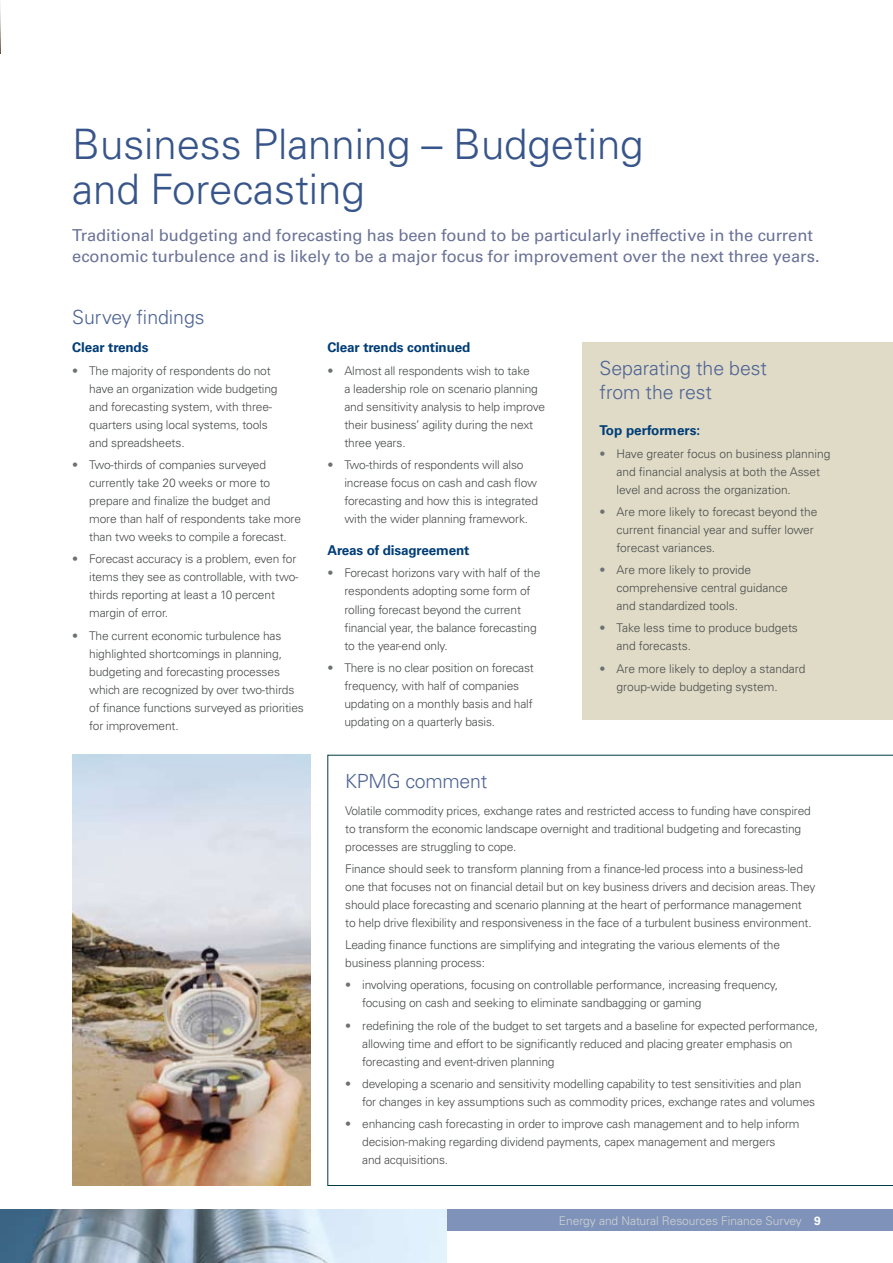
<style>
.page{position:relative;width:893px;height:1263px;background:#fff}
.page>*{position:absolute;margin:0;border:0;box-sizing:border-box;transform-origin:0 0}
.t1{font:300 42px/45px "Univers";letter-spacing:-.005em;color:#37558a}
.t2{font:300 19.5px/24px "Univers";letter-spacing:-.005em;color:#4d6394}
.t3{font:16.5px/21px "Univers";letter-spacing:-.005em;color:#6a7297}
.t4{font:700 13.5px "Univers";letter-spacing:-.01em;color:#003d77}
.t5{font:300 12px/18px "Univers";letter-spacing:-.015em;color:#494c4b}
.t6{font:300 12px "Univers";letter-spacing:-.005em;color:#d0d2d0}
.t7{font:300 12px "Univers";color:#6d7173}
</style>
<div class="page">
<div style="left:446px;top:1210px;width:447px;height:21px;background:#7f93ba"></div>
<div style="left:583px;top:342px;width:310px;height:377px;background:#e0dbc7"></div>
<svg style="left:327px;top:755px;width:566px;height:431px"></svg>
<img style="left:0;top:1210px;width:447px;height:53px">
<img style="left:0;top:0;width:1px;height:53px">
<img style="left:72px;top:755px;width:238px;height:430px">
<h1 class="t1" style="left:72px;top:121px;width:573px">Business Planning – Budgeting and Forecasting</h1>
<h3 class="t3" style="left:72px;top:225px;width:749px">Traditional budgeting and forecasting has been found to be particularly ineffective in the current economic turbulence and is likely to be a major focus for improvement over the next three years.</h3>
<h2 class="t2" style="left:72px;top:305px;width:134px">Survey findings</h2>
<p class="t4" style="left:72px;top:340px;width:78px">Clear trends</p>
<p class="t5" style="left:89px;top:361px;width:190px">The majority of respondents do not have an organization wide budgeting and forecasting system, with three&shy;quarters using local systems, tools and spreadsheets.</p>
<p class="t5" style="left:89px;top:456px;width:213px">Two-thirds of companies surveyed currently take 20 weeks or more to prepare and finalize the budget and<br>more than half of respondents take more than two weeks to compile a forecast.</p>
<p class="t5" style="left:89px;top:550px;width:211px">Forecast accuracy is a problem, even for items they see as controllable, with two&shy;thirds reporting at least a 10 percent margin of error.</p>
<p class="t5" style="left:89px;top:626px;width:216px">The current economic turbulence has highlighted shortcomings in planning, budgeting and forecasting processes which are recognized by over two-thirds of finance functions surveyed as priorities for improvement.</p>
<p class="t7" style="left:72px;top:363px;width:7px">•</p>
<p class="t7" style="left:72px;top:457px;width:7px">•</p>
<p class="t7" style="left:72px;top:552px;width:7px">•</p>
<p class="t7" style="left:72px;top:628px;width:7px">•</p>
<p class="t4" style="left:327px;top:340px;width:145px">Clear trends continued</p>
<p class="t5" style="left:344px;top:361px;width:202px">Almost all respondents wish to take<br>a leadership role on scenario planning and sensitivity analysis to help improve their business’ agility during the next three years.</p>
<p class="t5" style="left:344px;top:456px;width:195px">Two-thirds of respondents will also increase focus on cash and cash flow forecasting and how this is integrated with the wider planning framework.</p>
<p class="t4" style="left:327px;top:543px;width:144px">Areas of disagreement</p>
<p class="t5" style="left:344px;top:564px;width:197px">Forecast horizons vary with half of the respondents adopting some form of rolling forecast beyond the current financial year, the balance forecasting to the year-end only.</p>
<p class="t5" style="left:344px;top:658px;width:191px">There is no clear position on forecast frequency, with half of companies updating on a monthly basis and half updating on a quarterly basis.</p>
<p class="t7" style="left:327px;top:363px;width:7px">•</p>
<p class="t7" style="left:327px;top:457px;width:7px">•</p>
<p class="t7" style="left:327px;top:566px;width:7px">•</p>
<p class="t7" style="left:327px;top:660px;width:7px">•</p>
<h2 class="t2" style="left:600px;top:356px;width:169px">Separating the best from the rest</h2>
<p class="t4" style="left:600px;top:423px;width:102px">Top performers:</p>
<p class="t5" style="left:617px;top:444px;width:215px">Have greater focus on business planning and financial analysis at both the Asset level and across the organization.</p>
<p class="t5" style="left:617px;top:503px;width:202px">Are more likely to forecast beyond the current financial year and suffer lower forecast variances.</p>
<p class="t5" style="left:617px;top:561px;width:173px">Are more likely to provide comprehensive central guidance and standardized tools.</p>
<p class="t5" style="left:617px;top:619px;width:183px">Take less time to produce budgets and forecasts.</p>
<p class="t5" style="left:617px;top:659px;width:190px">Are more likely to deploy a standard group-wide budgeting system.</p>
<p class="t7" style="left:600px;top:446px;width:7px">•</p>
<p class="t7" style="left:600px;top:504px;width:7px">•</p>
<p class="t7" style="left:600px;top:563px;width:7px">•</p>
<p class="t7" style="left:600px;top:621px;width:7px">•</p>
<p class="t7" style="left:600px;top:661px;width:7px">•</p>
<h2 class="t2" style="left:345px;top:769px;width:144px">KPMG comment</h2>
<p class="t5" style="left:345px;top:801px;width:467px">Volatile commodity prices, exchange rates and restricted access to funding have conspired to transform the economic landscape overnight and traditional budgeting and forecasting processes are struggling to cope.</p>
<p class="t5" style="left:345px;top:859px;width:472px">Finance should seek to transform planning from a finance-led process into a business-led one that focuses not on financial detail but on key business drivers and decision areas. They should place forecasting and scenario planning at the heart of performance management to help drive flexibility and responsiveness in the face of a turbulent business environment.</p>
<p class="t5" style="left:345px;top:936px;width:436px">Leading finance functions are simplifying and integrating the various elements of the business planning process:</p>
<p class="t5" style="left:362px;top:976px;width:417px">involving operations, focusing on controllable performance, increasing frequency, focusing on cash and seeking to eliminate sandbagging or gaming</p>
<p class="t5" style="left:362px;top:1016px;width:457px">redefining the role of the budget to set targets and a baseline for expected performance, allowing time and effort to be significantly reduced and placing greater emphasis on forecasting and event-driven planning</p>
<p class="t5" style="left:362px;top:1074px;width:455px">developing a scenario and sensitivity modelling capability to test sensitivities and plan for changes in key assumptions such as commodity prices, exchange rates and volumes</p>
<p class="t5" style="left:362px;top:1115px;width:439px">enhancing cash forecasting in order to improve cash management and to help inform decision-making regarding dividend payments, capex management and mergers<br>and acquisitions.</p>
<p class="t7" style="left:345px;top:978px;width:7px">•</p>
<p class="t7" style="left:345px;top:1018px;width:7px">•</p>
<p class="t7" style="left:345px;top:1076px;width:7px">•</p>
<p class="t7" style="left:345px;top:1116px;width:7px">•</p>
<p class="t6" style="left:559px;top:1214px;width:245px">Energy and Natural Resources Finance Survey</p>
</div>
